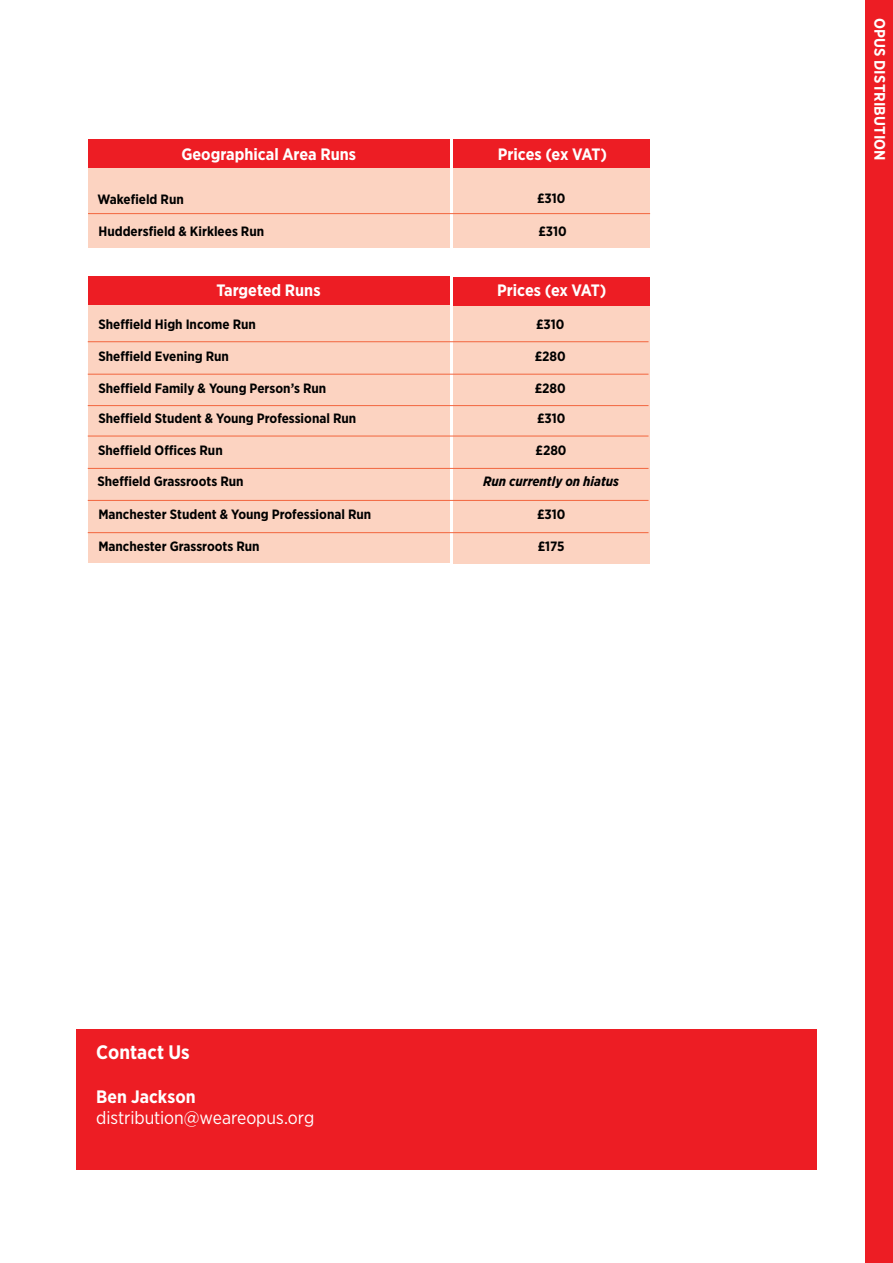
<style>
.page{position:relative;width:893px;height:1263px;background:#fff}
.page>*{position:absolute;margin:0;border:0;box-sizing:border-box;transform-origin:0 0}
.t1{font:700 19.5px "Gotham Narrow";letter-spacing:.005em;color:#fff}
.t2{font:18px "Gotham Narrow";letter-spacing:-.005em;color:#fff}
.t3{font:700 18px "Gotham Narrow";letter-spacing:.005em;color:#fff}
.t4{font:700 16.5px "Gotham Narrow";color:#fff}
.t5{font:700 15.15px "Gotham Narrow";letter-spacing:.01em;color:#fff}
.t6{font:700 13.5px "Gotham Narrow";color:#000}
.t7{font:italic 700 13.5px "Gotham Narrow";color:#000}
</style>
<div class="page">
<div style="left:865px;top:0;width:28px;height:1263px;background:#ed1d24"></div>
<div style="left:453px;top:277px;width:196px;height:286px;background:#fcd3c1"></div>
<div style="left:88px;top:276px;width:361px;height:287px;background:#fcd3c1"></div>
<div style="left:88px;top:276px;width:361px;height:29px;background:#ed1d24"></div>
<div style="left:453px;top:277px;width:196px;height:29px;background:#ed1d24"></div>
<hr style="left:88px;top:341px;width:560px;height:1px;background:#f2653e">
<hr style="left:88px;top:374px;width:560px;height:1px;background:#f2653e">
<hr style="left:88px;top:405px;width:560px;height:1px;background:#f2653e">
<hr style="left:88px;top:436px;width:560px;height:1px;background:#f2653e">
<hr style="left:88px;top:468px;width:560px;height:1px;background:#f2653e">
<hr style="left:88px;top:500px;width:560px;height:1px;background:#f2653e">
<hr style="left:88px;top:532px;width:560px;height:1px;background:#f2653e">
<div style="left:76px;top:1029px;width:741px;height:140px;background:#ed1d24"></div>
<div style="left:454px;top:139px;width:196px;height:109px;background:#fcd3c1"></div>
<div style="left:88px;top:139px;width:361px;height:109px;background:#fcd3c1"></div>
<div style="left:88px;top:139px;width:361px;height:29px;background:#ed1d24"></div>
<div style="left:454px;top:139px;width:196px;height:29px;background:#ed1d24"></div>
<hr style="left:88px;top:213px;width:562px;height:1px;background:#f2653e">
<p class="t4" style="left:181px;top:144px;width:176px">Geographical Area Runs</p>
<p class="t4" style="left:498px;top:144px;width:111px">Prices (ex VAT)</p>
<p class="t6" style="left:97px;top:190px;width:88px">Wakefield Run</p>
<p class="t6" style="left:537px;top:189px;width:30px">£310</p>
<p class="t6" style="left:98px;top:223px;width:167px">Huddersfield &amp; Kirklees Run</p>
<p class="t6" style="left:538px;top:223px;width:30px">£310</p>
<p class="t4" style="left:216px;top:280px;width:106px">Targeted Runs</p>
<p class="t6" style="left:98px;top:315px;width:159px">Sheffield High Income Run</p>
<p class="t6" style="left:98px;top:347px;width:132px">Sheffield Evening Run</p>
<p class="t6" style="left:98px;top:379px;width:229px">Sheffield Family &amp; Young Person’s Run</p>
<p class="t6" style="left:98px;top:410px;width:259px">Sheffield Student &amp; Young Professional Run</p>
<p class="t6" style="left:98px;top:442px;width:126px">Sheffield Offices Run</p>
<p class="t6" style="left:97px;top:472px;width:148px">Sheffield Grassroots Run</p>
<p class="t6" style="left:98px;top:506px;width:274px">Manchester Student &amp; Young Professional Run</p>
<p class="t6" style="left:98px;top:537px;width:163px">Manchester Grassroots Run</p>
<p class="t4" style="left:497px;top:280px;width:111px">Prices (ex VAT)</p>
<p class="t6" style="left:536px;top:315px;width:30px">£310</p>
<p class="t6" style="left:535px;top:347px;width:33px">£280</p>
<p class="t6" style="left:535px;top:379px;width:33px">£280</p>
<p class="t6" style="left:537px;top:410px;width:30px">£310</p>
<p class="t6" style="left:535px;top:442px;width:33px">£280</p>
<p class="t7" style="left:483px;top:472px;width:137px">Run currently on hiatus</p>
<p class="t6" style="left:537px;top:506px;width:30px">£310</p>
<p class="t6" style="left:538px;top:538px;width:28px">£175</p>
<h1 class="t1" style="left:96px;top:1040px;width:95px">Contact Us</h1>
<h2 class="t3" style="left:96px;top:1085px;width:101px">Ben Jackson</h2>
<h2 class="t2" style="left:96px;top:1107px;width:220px">distribution@weareopus.org</h2>
<p class="t5" style="left:889px;top:18px;width:144px;rotate:90deg">OPUS DISTRIBUTION</p>
</div>
